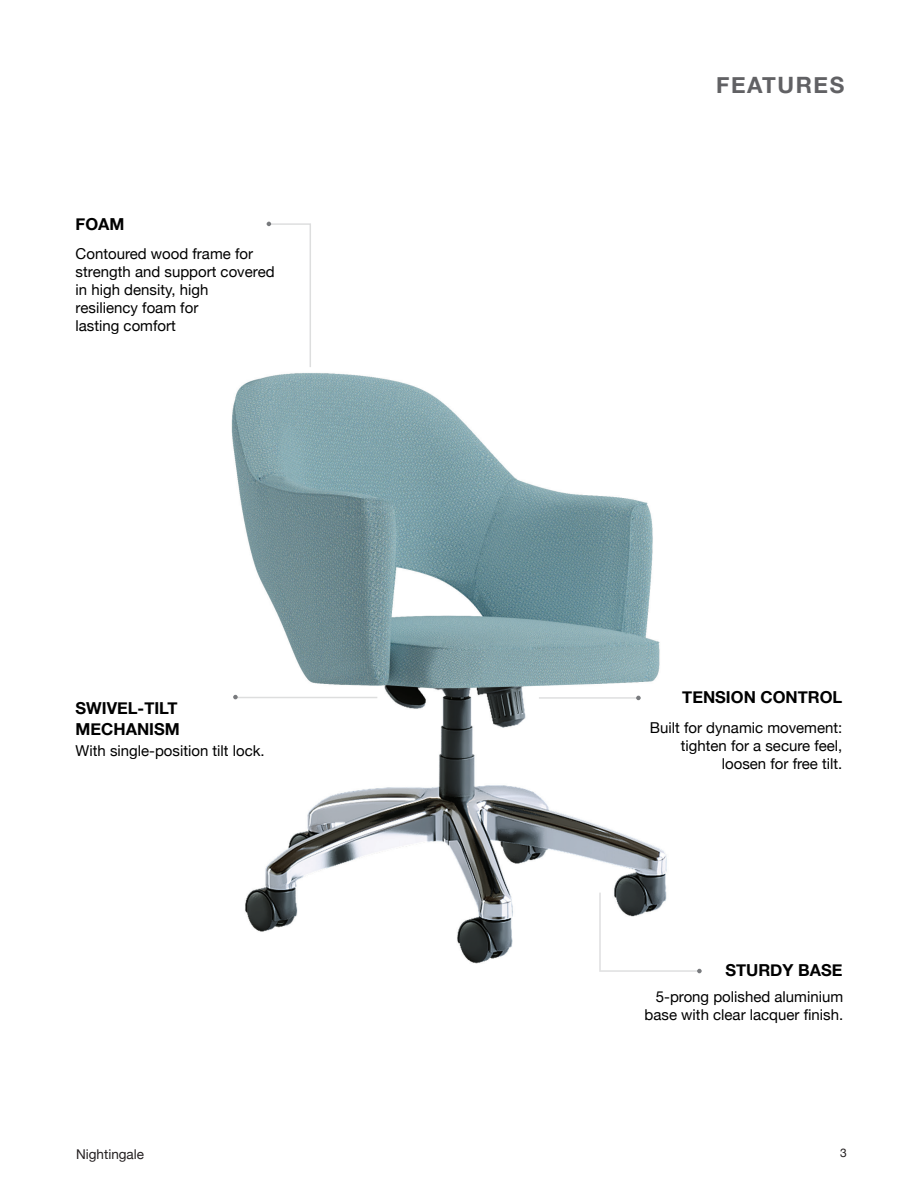
<style>
.page{position:relative;width:918px;height:1188px;background:#fff}
.page>*{position:absolute;margin:0;border:0;box-sizing:border-box;transform-origin:0 0}
.t1{font:700 22.5px "Helvetica Neue";letter-spacing:.07em;color:#616164}
.t2{font:700 16.5px/21px "Helvetica Neue";color:#000}
.t3{font:15px/18px "Helvetica Neue";color:#000;text-align:right}
.t4{font:13.5px "Helvetica Neue";color:#231f20}
.t5{font:12px "Helvetica Neue";color:#231f20}
</style>
<div class="page">
<img style="left:231px;top:373px;width:469px;height:596px">
<hr style="left:235px;top:697px;width:142px;height:1px;background:#787a7d">
<hr style="left:539px;top:697px;width:99px;height:2px;background:#787a7d">
<hr style="left:599px;top:970px;width:99px;height:2px;background:#787a7d">
<hr style="left:599px;top:893px;width:2px;height:77px;background:#787a7d">
<svg style="left:267px;top:222px;width:44px;height:145px"></svg>
<svg style="left:636px;top:696px;width:5px;height:4px"></svg>
<svg style="left:697px;top:969px;width:5px;height:4px"></svg>
<svg style="left:233px;top:695px;width:5px;height:4px"></svg>
<p class="t2" style="left:76px;top:214px;width:50px">FOAM</p>
<p class="t3" style="left:76px;top:245px;width:201px;text-align:left">Contoured wood frame for strength and support covered in high density, high<br>resiliency foam for<br>lasting comfort</p>
<p class="t2" style="left:76px;top:698px;width:106px">SWIVEL-TILT<br>MECHANISM</p>
<p class="t3" style="left:76px;top:742px;width:191px">With single-position tilt lock.</p>
<h1 class="t1" style="left:716px;top:71px;width:130px">FEATURES</h1>
<p class="t2" style="left:682px;top:687px;width:162px">TENSION CONTROL</p>
<p class="t3" style="left:650px;top:720px;width:194px">Built for dynamic movement: tighten for a secure feel, loosen for free tilt.</p>
<p class="t2" style="left:725px;top:960px;width:119px">STURDY BASE</p>
<p class="t3" style="left:645px;top:989px;width:200px">5-prong polished aluminium base with clear lacquer finish.</p>
<p class="t4" style="left:76px;top:1144px;width:69px">Nightingale</p>
<p class="t5" style="left:840px;top:1144px;width:8px">3</p>
</div>
